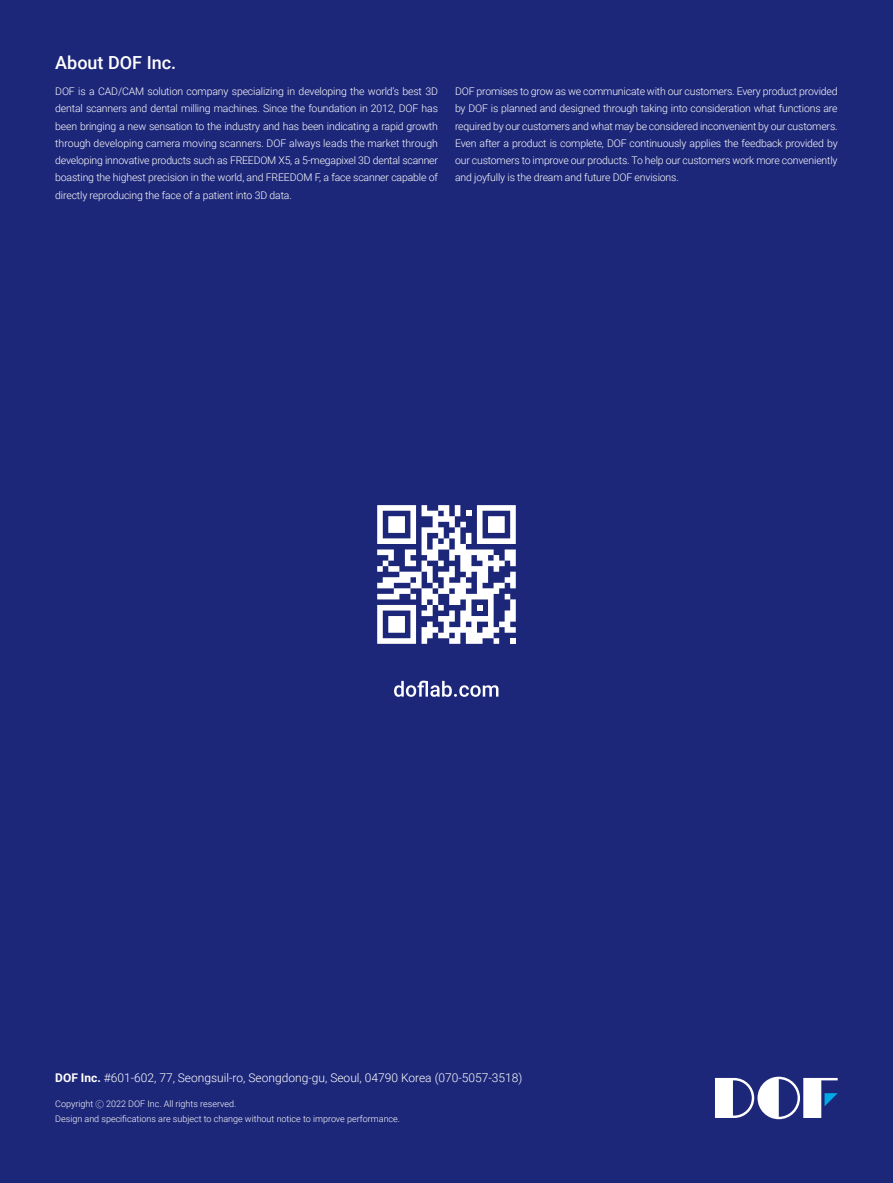
<style>
.page{position:relative;width:893px;height:1183px;background:#fff}
.page>*{position:absolute;margin:0;border:0;box-sizing:border-box;transform-origin:0 0}
.t1{font:500 18px "Roboto";color:#fff}
.t2{font:300 12px "Roboto";color:#fff}
.t3{font:300 10.5px/17.2px "Roboto";letter-spacing:-.015em;color:#fff;text-align:justify}
.t4{font:300 9px/15px "Roboto";color:#fff}
.s1{font-weight:700}
.s2{font-family:"Nanum Gothic"}
</style>
<div class="page">
<div style="left:0;top:0;width:893px;height:1182px;background:#1d2779"></div>
<svg style="left:715px;top:1076px;width:123px;height:42px"></svg>
<svg style="left:394px;top:680px;width:104px;height:16px"></svg>
<svg style="left:377px;top:505px;width:139px;height:138px"></svg>
<h1 class="t1" style="left:55px;top:50px;width:122px">About DOF Inc.</h1>
<p class="t3" style="left:55px;top:82px;width:384px">DOF is a CAD/CAM solution company specializing in developing the world’s best 3D dental scanners and dental milling machines. Since the foundation in 2012, DOF has been bringing a new sensation to the industry and has been indicating a rapid growth through developing camera moving scanners. DOF always leads the market through developing innovative products such as FREEDOM X5, a 5-megapixel 3D dental scanner boasting the highest precision in the world, and FREEDOM F, a face scanner capable of directly reproducing the face of a patient into 3D data.</p>
<p class="t3" style="left:455px;top:82px;width:384px">DOF promises to grow as we communicate with our customers. Every product provided by DOF is planned and designed through taking into consideration what functions are required by our customers and what may be considered inconvenient by our customers.<br>Even after a product is complete, DOF continuously applies the feedback provided by our customers to improve our products. To help our customers work more conveniently and joyfully is the dream and future DOF envisions.</p>
<p class="t2" style="left:55px;top:1069px;width:469px"><span class="s1">DOF Inc.</span> #601-602, 77, Seongsuil-ro, Seongdong-gu, Seoul, 04790 Korea (070-5057-3518)</p>
<p class="t4" style="left:55px;top:1095px;width:346px">Copyright <span class="s2">ⓒ</span> 2022 DOF Inc. All rights reserved.<br>Design and specifications are subject to change without notice to improve performance.</p>
</div>
